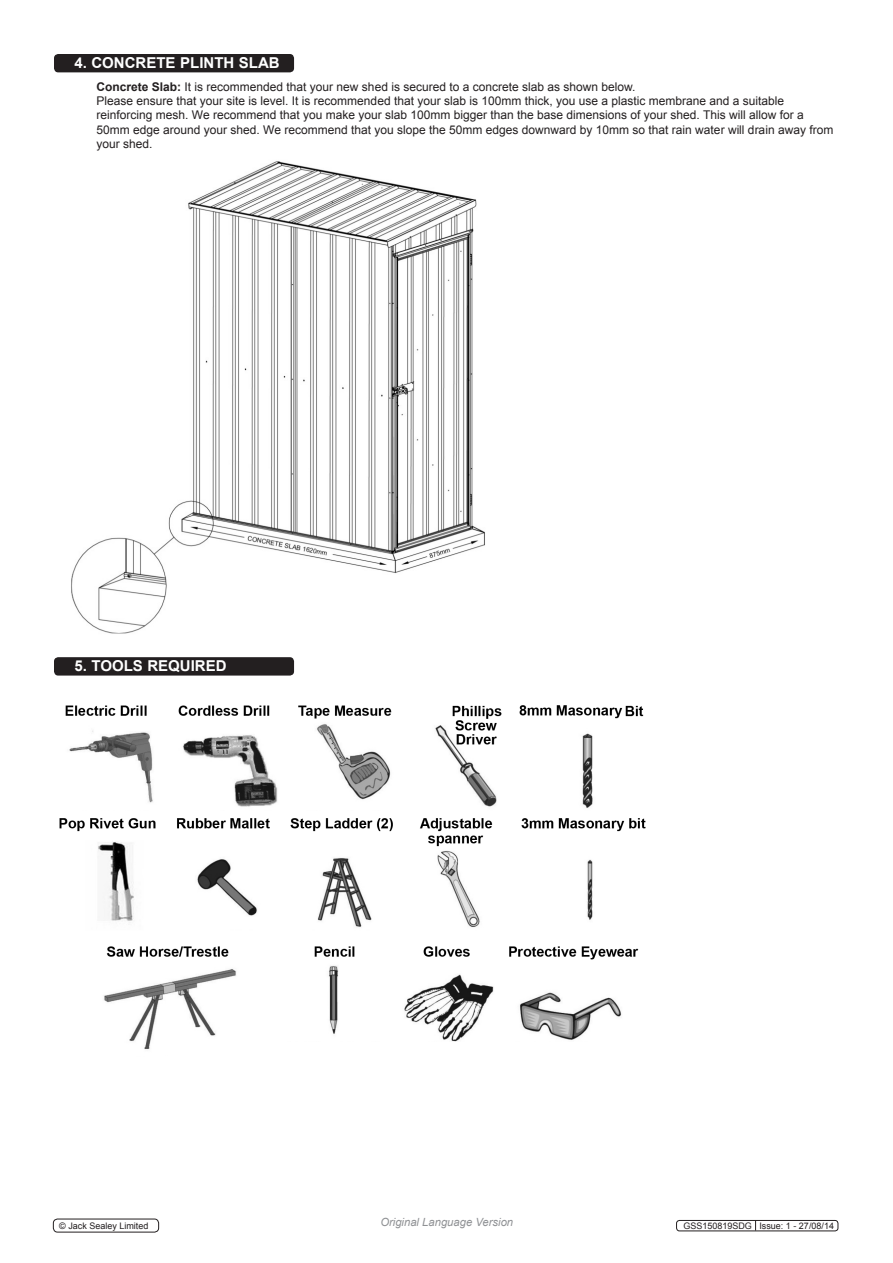
<style>
.page{position:relative;width:893px;height:1263px;background:#fff}
.page>*{position:absolute;margin:0;border:0;box-sizing:border-box;transform-origin:0 0}
.CHAPTER_HEADER_10poi{font:700 15px "Arial";color:#fff}
.t1{font:12px/14.4px "Arial";color:#231f20}
.t2{font:italic 11.25px "Arial";color:#8f9194}
.t3{font:9px "Arial";color:#231f20}
.s1{font-weight:700}
</style>
<div class="page">
<img style="left:71px;top:161px;width:414px;height:473px">
<img style="left:59px;top:705px;width:587px;height:345px">
<div style="left:54px;top:54px;width:240px;height:18px;background:#231f20;border-radius:4px"></div>
<div style="left:54px;top:657px;width:240px;height:18px;background:#231f20;border-radius:4px"></div>
<div style="left:676px;top:1220px;width:162px;height:11px;border:1px solid #231f20;border-radius:3px"></div>
<div style="left:53px;top:1219px;width:106px;height:13px;border:1px solid #231f20;border-radius:4px"></div>
<p class="CHAPTER_HEADER_10poi" style="left:74px;top:53px;width:207px">4. CONCRETE PLINTH SLAB</p>
<p class="t1" style="left:97px;top:79px;width:540px"><span class="s1">Concrete Slab:</span> It is recommended that your new shed is secured to a concrete slab as shown below.</p>
<p class="t1" style="left:97px;top:94px;width:738px">Please ensure that your site is level. It is recommended that your slab is 100mm thick, you use a plastic membrane and a suitable reinforcing mesh. We recommend that you make your slab 100mm bigger than the base dimensions of your shed. This will allow for a 50mm edge around your shed. We recommend that you slope the 50mm edges downward by 10mm so that rain water will drain away from your shed.</p>
<p class="CHAPTER_HEADER_10poi" style="left:74px;top:656px;width:154px">5. TOOLS REQUIRED</p>
<p class="t3" style="left:59px;top:1220px;width:91px">© Jack Sealey Limited</p>
<p class="t2" style="left:380px;top:1215px;width:134px">Original Language Version</p>
<p class="t3" style="left:683px;top:1220px;width:152px">GSS150819SDG Issue: 1 - 27/08/14</p>
</div>
